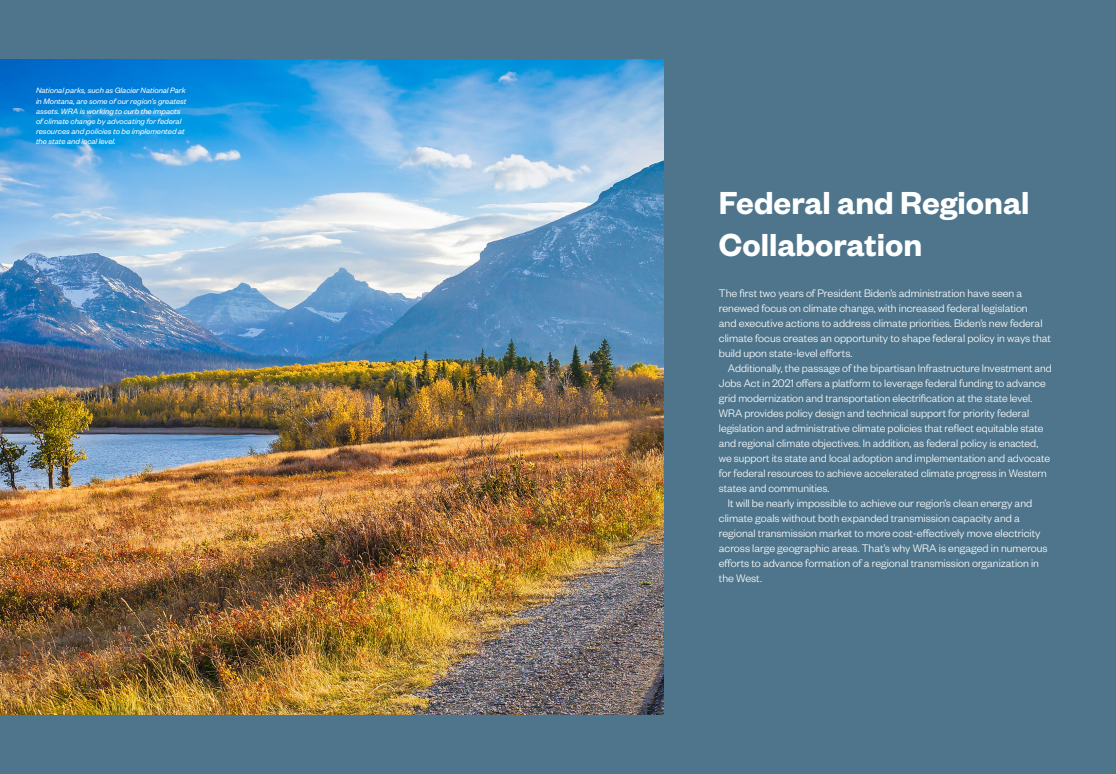
<style>
.page{position:relative;width:1116px;height:774px;background:#4e758b}
.page>*{position:absolute;margin:0;border:0;box-sizing:border-box;transform-origin:0 0}
.t1{font:600 35px/42px "Founders Grotesk";color:#fff}
.t2{font:300 12px/15px "Founders Grotesk";color:#fff}
.t3{font:italic 8.5px/10.2px "Founders Grotesk";color:#fff}
</style>
<div class="page">
<img style="left:0;top:59px;width:664px;height:656px">
<p class="t3" style="left:36px;top:85px;width:152px">National parks, such as Glacier National Park in Montana, are some of our region’s greatest assets. WRA is working to curb the impacts of climate change by advocating for federal resources and policies to be implemented at the state and local level.</p>
<p class="t1" style="left:719px;top:180px;width:312px">Federal and Regional<br>Collaboration</p>
<p class="t2" style="left:719px;top:285px;width:334px">The first two years of President Biden’s administration have seen a renewed focus on climate change, with increased federal legislation<br>and executive actions to address climate priorities. Biden’s new federal climate focus creates an opportunity to shape federal policy in ways that build upon state-level efforts.</p>
<p class="t2" style="left:719px;top:360px;width:335px;text-indent:9px">Additionally, the passage of the bipartisan Infrastructure Investment and Jobs Act in 2021 offers a platform to leverage federal funding to advance grid modernization and transportation electrification at the state level.<br>WRA provides policy design and technical support for priority federal legislation and administrative climate policies that reflect equitable state and regional climate objectives. In addition, as federal policy is enacted, we support its state and local adoption and implementation and advocate for federal resources to achieve accelerated climate progress in Western states and communities.</p>
<p class="t2" style="left:719px;top:495px;width:330px;text-indent:9px">It will be nearly impossible to achieve our region’s clean energy and climate goals without both expanded transmission capacity and a regional transmission market to more cost-effectively move electricity across large geographic areas. That’s why WRA is engaged in numerous efforts to advance formation of a regional transmission organization in the West.</p>
</div>
